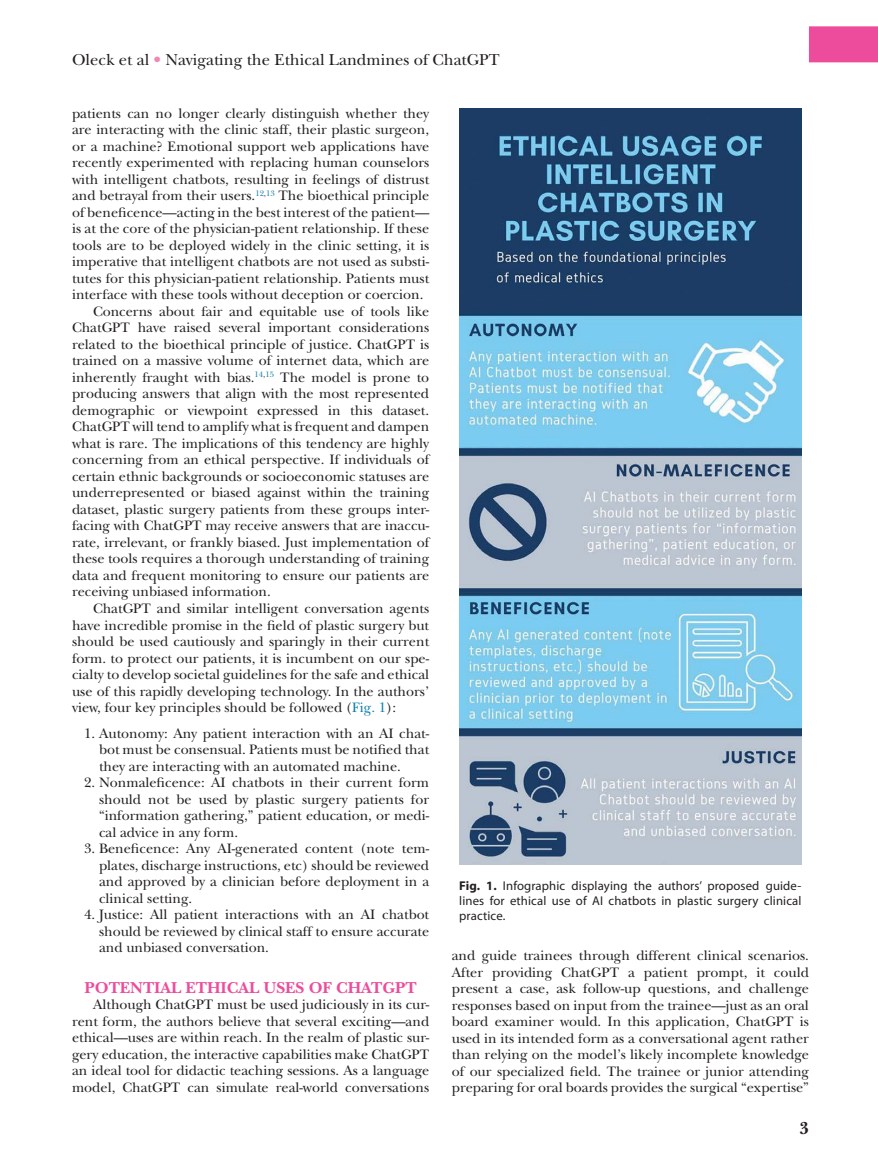
<style>
.page{position:relative;width:878px;height:1175px;background:#fff}
.page>*{position:absolute;margin:0;border:0;box-sizing:border-box;transform-origin:0 0}
.t1{font:700 18px "New Baskerville Std";color:#231f20}
.t2{font:16.5px "New Baskerville Std";color:#231f20}
.t3{font:700 16.5px "New Baskerville Std";color:#ed4c9c}
.t4{font:14.25px/16.5px "New Baskerville Std";color:#231f20;text-align:justify}
.t5{font:12.75px/15px "Myriad Pro";letter-spacing:.01em;color:#231f20;text-align:justify}
.s1{color:#f287b6}
.s2{color:#0f7eac}
.s3{font-weight:700}
</style>
<div class="page">
<div style="left:808px;top:26px;width:70px;height:36px;background:#ed4c9c"></div>
<img style="left:459px;top:108px;width:342px;height:756px">
<p class="t2" style="left:72px;top:50px;width:429px">Oleck et al <span class="s1">•</span> Navigating the Ethical Landmines of ChatGPT</p>
<p class="t4" style="left:72px;top:105px;width:359px">patients can no longer clearly distinguish whether they</p>
<p class="t4" style="left:72px;top:121px;width:358px">are interacting with the clinic staff, their plastic surgeon,</p>
<p class="t4" style="left:72px;top:138px;width:359px">or a machine? Emotional support web applications have</p>
<p class="t4" style="left:72px;top:154px;width:359px">recently experimented with replacing human counselors</p>
<p class="t4" style="left:72px;top:171px;width:359px">with intelligent chatbots, resulting in feelings of distrust</p>
<p class="t4" style="left:72px;top:187px;width:358px">and betrayal from their users.<sup>12</sup><sup>,</sup><sup>13</sup> The bioethical principle</p>
<p class="t4" style="left:72px;top:204px;width:359px">of beneficence—acting in the best interest of the patient—</p>
<p class="t4" style="left:72px;top:220px;width:359px">is at the core of the physician-patient relationship. If these</p>
<p class="t4" style="left:72px;top:237px;width:359px">tools are to be deployed widely in the clinic setting, it is</p>
<p class="t4" style="left:72px;top:253px;width:359px">imperative that intelligent chatbots are not used as substi-</p>
<p class="t4" style="left:72px;top:270px;width:358px">tutes for this physician-patient relationship. Patients must</p>
<p class="t4" style="left:72px;top:286px;width:353px">interface with these tools without deception or coercion.</p>
<p class="t4" style="left:93px;top:303px;width:337px">Concerns about fair and equitable use of tools like</p>
<p class="t4" style="left:72px;top:319px;width:359px">ChatGPT have raised several important considerations</p>
<p class="t4" style="left:72px;top:336px;width:359px">related to the bioethical principle of justice. ChatGPT is</p>
<p class="t4" style="left:72px;top:352px;width:358px">trained on a massive volume of internet data, which are</p>
<p class="t4" style="left:72px;top:369px;width:358px">inherently fraught with bias.<sup>14</sup><sup>,</sup><sup>15</sup> The model is prone to</p>
<p class="t4" style="left:72px;top:385px;width:359px">producing answers that align with the most represented</p>
<p class="t4" style="left:72px;top:402px;width:359px">demographic or viewpoint expressed in this dataset.</p>
<p class="t4" style="left:72px;top:418px;width:358px">ChatGPT will tend to amplify what is frequent and dampen</p>
<p class="t4" style="left:72px;top:435px;width:359px">what is rare. The implications of this tendency are highly</p>
<p class="t4" style="left:72px;top:451px;width:358px">concerning from an ethical perspective. If individuals of</p>
<p class="t4" style="left:72px;top:468px;width:358px">certain ethnic backgrounds or socioeconomic statuses are</p>
<p class="t4" style="left:72px;top:484px;width:358px">underrepresented or biased against within the training</p>
<p class="t4" style="left:72px;top:501px;width:359px">dataset, plastic surgery patients from these groups inter-</p>
<p class="t4" style="left:72px;top:517px;width:359px">facing with ChatGPT may receive answers that are inaccu-</p>
<p class="t4" style="left:72px;top:534px;width:359px">rate, irrelevant, or frankly biased. Just implementation of</p>
<p class="t4" style="left:72px;top:550px;width:359px">these tools requires a thorough understanding of training</p>
<p class="t4" style="left:72px;top:567px;width:358px">data and frequent monitoring to ensure our patients are</p>
<p class="t4" style="left:72px;top:583px;width:200px">receiving unbiased information.</p>
<p class="t4" style="left:93px;top:600px;width:338px">ChatGPT and similar intelligent conversation agents</p>
<p class="t4" style="left:72px;top:616px;width:358px">have incredible promise in the field of plastic surgery but</p>
<p class="t4" style="left:72px;top:633px;width:358px">should be used cautiously and sparingly in their current</p>
<p class="t4" style="left:72px;top:649px;width:358px">form. to protect our patients, it is incumbent on our spe-</p>
<p class="t4" style="left:72px;top:666px;width:359px">cialty to develop societal guidelines for the safe and ethical</p>
<p class="t4" style="left:72px;top:682px;width:359px">use of this rapidly developing technology. In the authors’</p>
<p class="t4" style="left:72px;top:699px;width:325px">view, four key principles should be followed (<span class="s2">Fig. 1</span>):</p>
<p class="t4" style="left:99px;top:724px;width:332px;text-indent:-15px">1. Autonomy: Any patient interaction with an AI chat&shy;bot must be consensual. Patients must be notified that they are interacting with an automated machine.</p>
<p class="t4" style="left:99px;top:774px;width:332px;text-indent:-15px">2. Nonmaleficence: AI chatbots in their current form should not be used by plastic surgery patients for “information gathering,” patient education, or medi&shy;cal advice in any form.</p>
<p class="t4" style="left:99px;top:840px;width:332px;text-indent:-15px">3. Beneficence: Any AI-generated content (note tem&shy;plates, discharge instructions, etc) should be reviewed and approved by a clinician before deployment in a clinical setting.</p>
<p class="t4" style="left:99px;top:906px;width:332px;text-indent:-15px">4. Justice: All patient interactions with an AI chatbot should be reviewed by clinical staff to ensure accurate and unbiased conversation.</p>
<p class="t3" style="left:85px;top:977px;width:333px">POTENTIAL ETHICAL USES OF CHATGPT</p>
<p class="t4" style="left:72px;top:996px;width:359px;text-indent:21px">Although ChatGPT must be used judiciously in its cur&shy;rent form, the authors believe that several exciting—and ethical—uses are within reach. In the realm of plastic sur&shy;gery education, the interactive capabilities make ChatGPT an ideal tool for didactic teaching sessions. As a language model, ChatGPT can simulate real-world conversations</p>
<p class="t5" style="left:459px;top:878px;width:344px"><span class="s3">Fig. 1.</span> I nfographic displaying the authors’ proposed guide&shy;lines for ethical use of AI chatbots in plastic surgery clinical practice.</p>
<p class="t4" style="left:452px;top:947px;width:359px">and guide trainees through different clinical scenarios.<br>After providing ChatGPT a patient prompt, it could present a case, ask follow-up questions, and challenge responses based on input from the trainee—just as an oral board examiner would. In this application, ChatGPT is used in its intended form as a conversational agent rather than relying on the model’s likely incomplete knowledge of our specialized field. The trainee or junior attending preparing for oral boards provides the surgical “expertise”</p>
<p class="t1" style="left:799px;top:1118px;width:11px">3</p>
</div>
